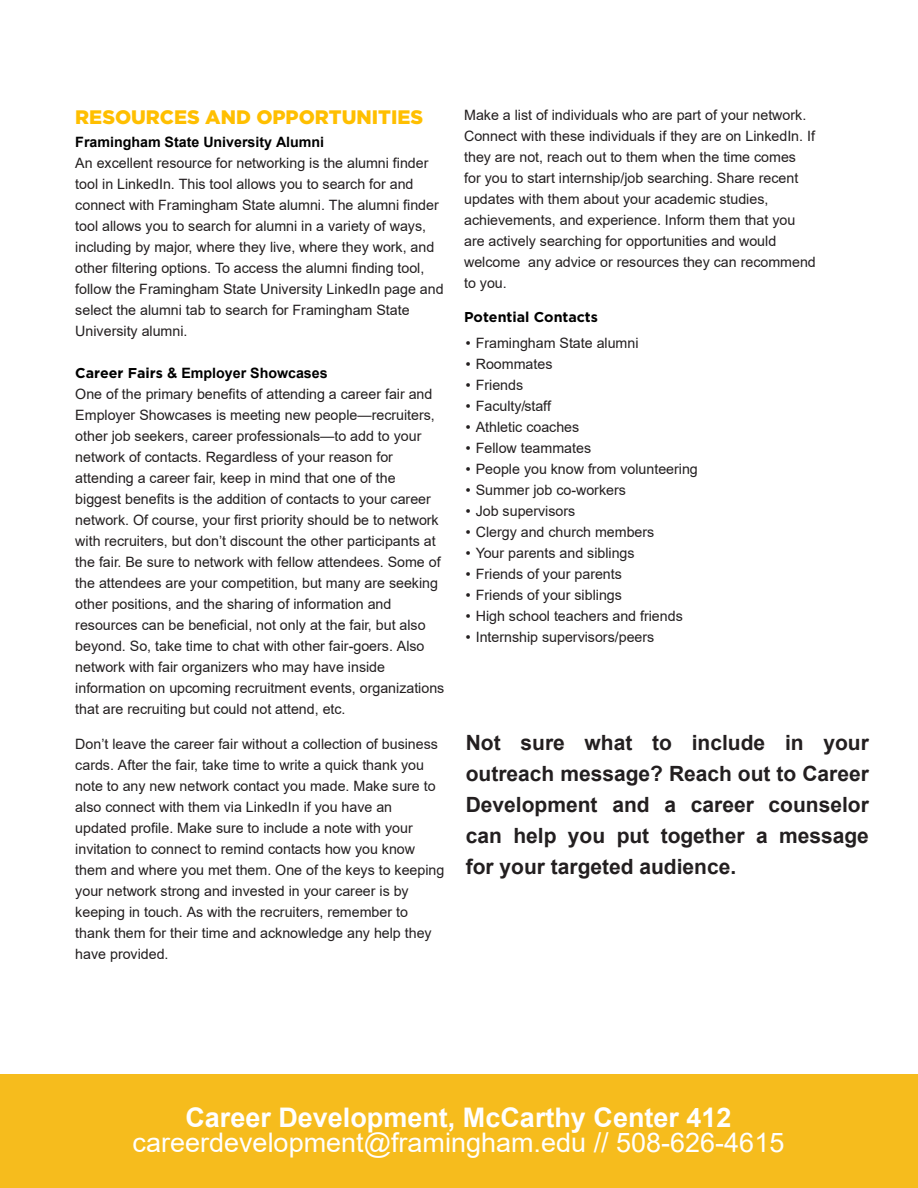
<style>
.page{position:relative;width:918px;height:1188px;background:#fff}
.page>*{position:absolute;margin:0;border:0;box-sizing:border-box;transform-origin:0 0}
.t1{font:27px "Arial";color:#fff}
.t2{font:700 27px "Arial";color:#fff}
.t3{font:700 21px/30.9px "Arial";color:#231f20;text-align:justify}
.t4{font:900 19.5px "Gotham";color:#ffbf00}
.t5{font:14.25px/21px "Arial";color:#231f20}
.t6{font:700 14.25px "Arial";color:#000}
.t7{font:700 14.25px "Gotham";color:#000}
.s1{font-family:"Gotham";font-weight:700;color:#000}
.s2{font-weight:700;color:#000}
.s3{font-family:"Gotham"}
</style>
<div class="page">
<div style="left:0;top:1074px;width:918px;height:114px;background:#f6bc1d"></div>
<h3 class="t4" style="left:75px;top:103px;width:349px">RESOURCES AND OPPORTUNITIES</h3>
<p class="t6" style="left:75px;top:132px;width:250px">Framingham State University Alumni</p>
<p class="t5" style="left:75px;top:153px;width:370px">An excellent resource for networking is the alumni finder tool in LinkedIn. This tool allows you to search for and connect with Framingham State alumni. The alumni finder tool allows you to search for alumni in a variety of ways, including by major, where they live, where they work, and other filtering options. To access the alumni finding tool, follow the Framingham State University LinkedIn page and select the alumni tab to search for Framingham State University alumni.</p>
<p class="t5" style="left:75px;top:362px;width:371px"><span class="s1">Career Fairs</span> <span class="s2">&amp; Employer Showcases<br></span>One of the primary benefits of attending a career fair and Employer Showcases is meeting new people—recruiters, other job seekers, career professionals—to add to your network of contacts. Regardless of your reason for attending a career fair, keep in mind that one of the biggest benefits is the addition of contacts to your career network. Of course, your first priority should be to network with recruiters, but don’t discount the other participants at the fair. Be sure to network with fellow attendees. Some of the attendees are your competition, but many are seeking other positions, and the sharing of information and resources can be beneficial, not only at the fair, but also beyond. So, take time to chat with other fair-goers. Also network with fair organizers who may have inside information on upcoming recruitment events, organizations that are recruiting but could not attend, etc.</p>
<p class="t5" style="left:75px;top:733px;width:371px">Don’t leave the career fair without a collection of business cards. After the fair, take time to write a quick thank you note to any new network contact you made. Make sure to also connect with them via LinkedIn if you have an updated profile. Make sure to include a note with your invitation to connect to remind contacts how you know them and where you met them. One of the keys to keeping your network strong and invested in your career is by keeping in touch. As with the recruiters, remember to thank them for their time and acknowledge any help they have provided.</p>
<p class="t5" style="left:464px;top:104px;width:353px">Make a list of individuals who are part of your network.<br>Connect with these individuals if they are on LinkedIn. If they are not, reach out to them when the time comes for you to start internship/job searching. Share recent updates with them about your academic studies, achievements, and experience. Inform them that you are actively searching for opportunities and would welcome any advice or resources they can recommend to you.</p>
<p class="t7" style="left:464px;top:308px;width:135px">Potential Contacts</p>
<p class="t5" style="left:465px;top:332px;width:175px"><span class="s3">•</span> Framingham State alumni</p>
<p class="t5" style="left:465px;top:353px;width:89px"><span class="s3">•</span> Roommates</p>
<p class="t5" style="left:465px;top:374px;width:60px"><span class="s3">•</span> Friends</p>
<p class="t5" style="left:465px;top:395px;width:88px"><span class="s3">•</span> Faculty/staff</p>
<p class="t5" style="left:465px;top:416px;width:116px"><span class="s3">•</span> Athletic coaches</p>
<p class="t5" style="left:465px;top:437px;width:128px"><span class="s3">•</span> Fellow teammates</p>
<p class="t5" style="left:465px;top:458px;width:235px"><span class="s3">•</span> People you know from volunteering</p>
<p class="t5" style="left:465px;top:479px;width:163px"><span class="s3">•</span> Summer job co-workers</p>
<p class="t5" style="left:465px;top:500px;width:112px"><span class="s3">•</span> Job supervisors</p>
<p class="t5" style="left:465px;top:521px;width:191px"><span class="s3">•</span> Clergy and church members</p>
<p class="t5" style="left:465px;top:542px;width:171px"><span class="s3">•</span> Your parents and siblings</p>
<p class="t5" style="left:465px;top:563px;width:159px"><span class="s3">•</span> Friends of your parents</p>
<p class="t5" style="left:465px;top:584px;width:159px"><span class="s3">•</span> Friends of your siblings</p>
<p class="t5" style="left:465px;top:605px;width:220px"><span class="s3">•</span> High school teachers and friends</p>
<p class="t5" style="left:465px;top:626px;width:191px"><span class="s3">•</span> Internship supervisors/peers</p>
<h2 class="t3" style="left:466px;top:728px;width:405px">Not sure what to include in your outreach message? Reach out to Career Development and a career counselor can help you put together a message for your targeted audience.</h2>
<h1 class="t2" style="left:185px;top:1099px;width:548px">Career Development, McCarthy Center 412</h1>
<h1 class="t1" style="left:133px;top:1124px;width:653px">careerdevelopment@framingham.edu // 508-626-4615</h1>
</div>
